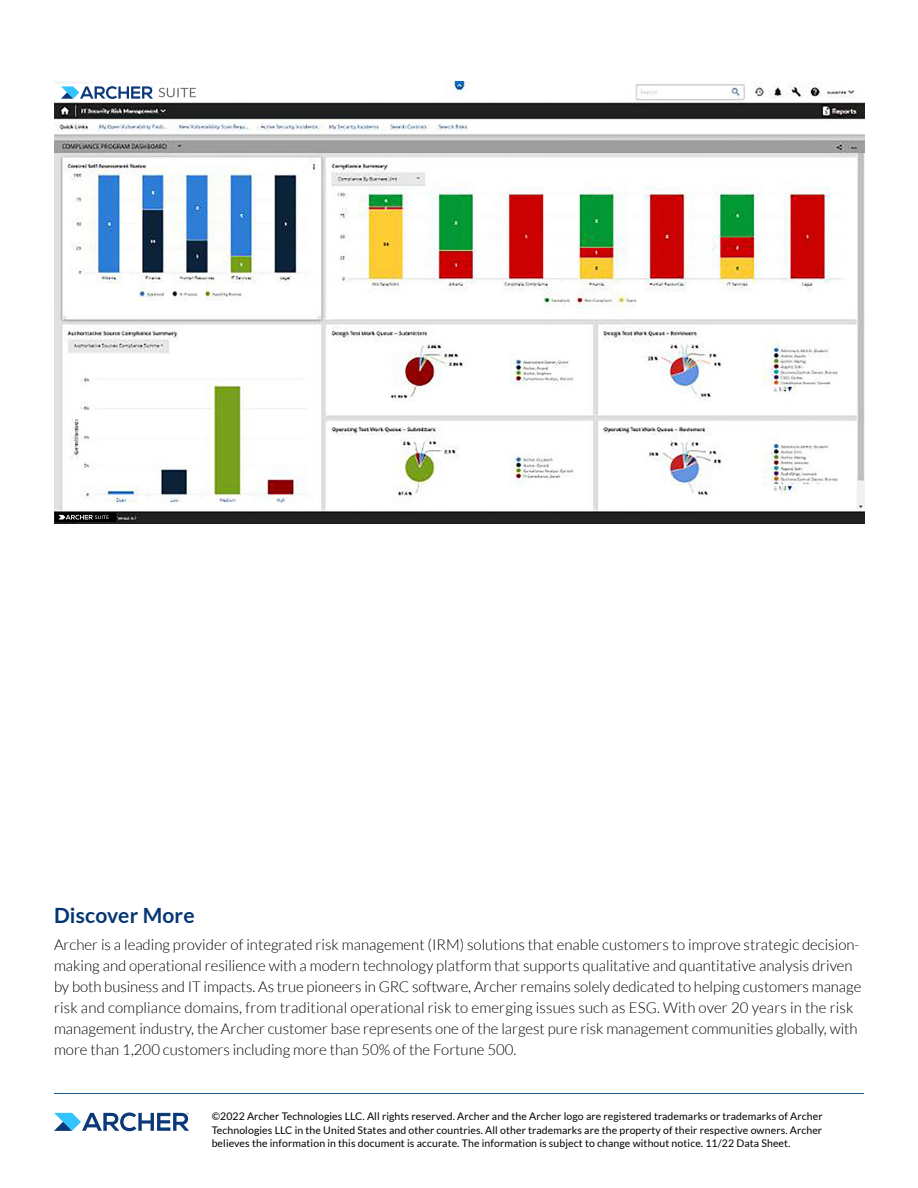
<style>
.page{position:relative;width:918px;height:1188px;background:#fff}
.page>*{position:absolute;margin:0;border:0;box-sizing:border-box;transform-origin:0 0}
.t1{font:700 21px "Lato";letter-spacing:.01em;color:#043673}
.t2{font:300 15px/21px "Lato";color:#000}
.t3{font:10.5px/13.5px "Lato";letter-spacing:.01em;color:#000;text-align:justify}
</style>
<div class="page">
<hr style="left:54px;top:1093px;width:810px;height:1px;background:#17568a">
<svg style="left:54px;top:1112px;width:135px;height:19px"></svg>
<img style="left:55px;top:81px;width:810px;height:442px">
<div style="left:54px;top:84px;width:152px;height:17px;background:#fff"></div>
<svg style="left:159px;top:88px;width:37px;height:9px"></svg>
<div style="left:55px;top:512px;width:60px;height:10px;background:#000"></div>
<svg style="left:59px;top:515px;width:50px;height:5px"></svg>
<svg style="left:61px;top:86px;width:92px;height:13px"></svg>
<h1 class="t1" style="left:54px;top:903px;width:142px">Discover More</h1>
<p class="t2" style="left:54px;top:935px;width:809px">Archer is a leading provider of integrated risk management (IRM) solutions that enable customers to improve strategic decision&shy;making and operational resilience with a modern technology platform that supports qualitative and quantitative analysis driven by both business and IT impacts. As true pioneers in GRC software, Archer remains solely dedicated to helping customers manage risk and compliance domains, from traditional operational risk to emerging issues such as ESG. With over 20 years in the risk management industry, the Archer customer base represents one of the largest pure risk management communities globally, with more than 1,200 customers including more than 50% of the Fortune 500.</p>
<p class="t3" style="left:212px;top:1110px;width:612px">©2022 Archer Technologies LLC. All rights reserved. Archer and the Archer logo are registered trademarks or trademarks of Archer Technologies LLC in the United States and other countries. All other trademarks are the property of their respective owners. Archer believes the information in this document is accurate. The information is subject to change without notice. 11/22 Data Sheet.</p>
</div>
